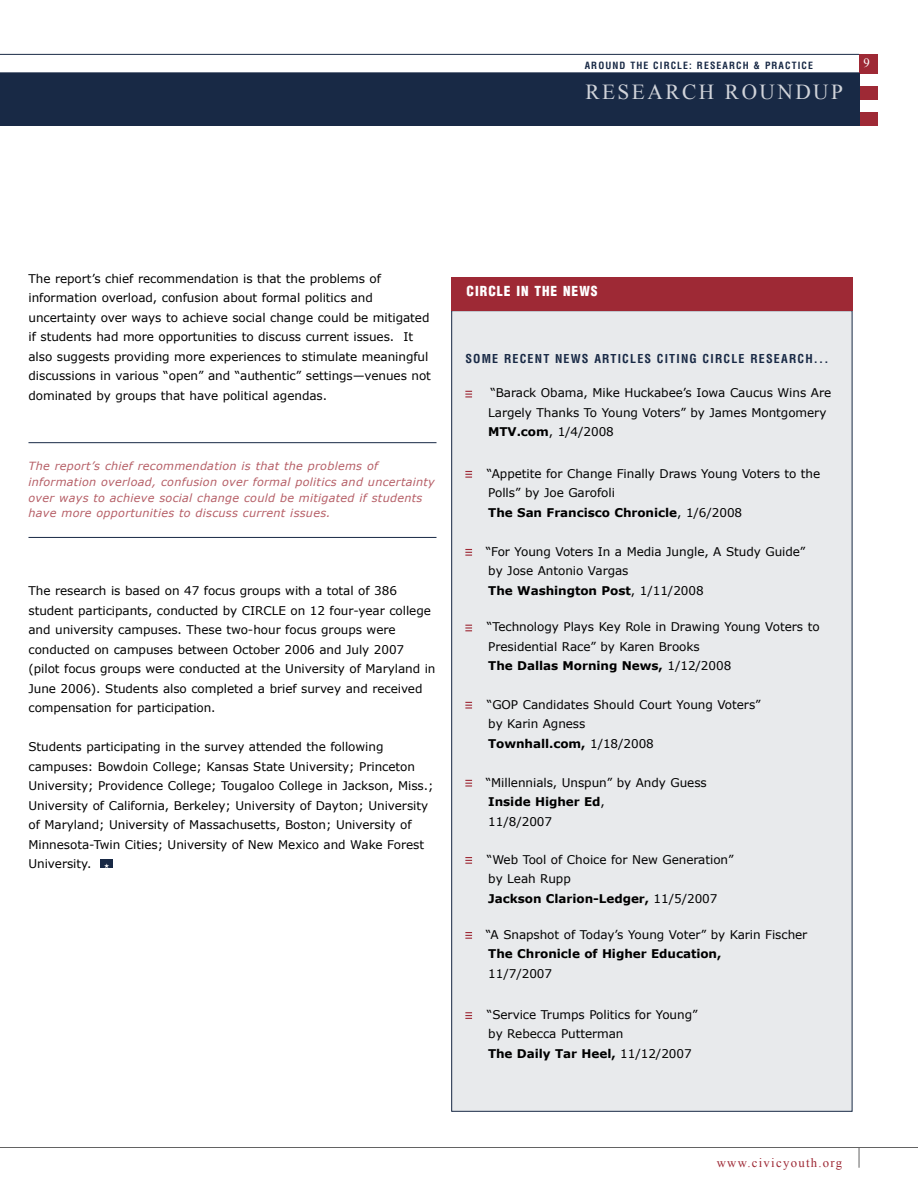
<style>
.page{position:relative;width:918px;height:1188px;background:#fff}
.page>*{position:absolute;margin:0;border:0;box-sizing:border-box;transform-origin:0 0}
.t1{font:21.3px "Times New Roman";letter-spacing:.115em;color:#d1d4da}
.t2{font:900 condensed 13.5px "Helvetica LT Std";letter-spacing:.075em;color:#fff}
.t3{font:12.75px "Times New Roman";letter-spacing:.1em;color:#9e2935}
.t4{font:12.75px "Times New Roman";color:#fff}
.t5{font:12px/19.5px "Verdana";letter-spacing:-.005em;color:#000}
.t6{font:700 condensed 12px "Helvetica LT Std";letter-spacing:.1em;color:#182945}
.t7{font:700 12px "Verdana";letter-spacing:-.005em;color:#000}
.t8{font:italic 11.25px/15.8px "Verdana";letter-spacing:.025em;color:#b65f67}
.t9{font:700 condensed 9.75px "Helvetica LT Std";letter-spacing:.115em;color:#182945}
.s1{font-weight:700}
</style>
<div class="page">
<div style="left:859px;top:113px;width:19px;height:13px;background:#9e2935"></div>
<div style="left:859px;top:86px;width:19px;height:13px;background:#9e2935"></div>
<svg style="left:859px;top:1148px;width:1px;height:20px"></svg>
<div style="left:859px;top:54px;width:19px;height:19px;background:#9e2935"></div>
<hr style="left:0;top:1147px;width:918px;height:1px;background:#636363">
<hr style="left:0;top:72px;width:859px;height:1px;background:#182945">
<hr style="left:0;top:54px;width:859px;height:1px;background:#182945">
<div style="left:0;top:73px;width:859px;height:53px;background:#182945"></div>
<hr style="left:28px;top:442px;width:408px;height:1px;background:#182945">
<hr style="left:28px;top:537px;width:408px;height:1px;background:#182945">
<div style="left:101px;top:860px;width:12px;height:8px;background:#182945"></div>
<div style="left:452px;top:311px;width:400px;height:800px;background:#e8eaec"></div>
<svg style="left:465px;top:391px;width:7px;height:6px"></svg>
<svg style="left:465px;top:471px;width:7px;height:7px"></svg>
<svg style="left:465px;top:549px;width:7px;height:7px"></svg>
<svg style="left:465px;top:625px;width:7px;height:6px"></svg>
<svg style="left:465px;top:702px;width:7px;height:7px"></svg>
<svg style="left:465px;top:780px;width:7px;height:7px"></svg>
<svg style="left:465px;top:857px;width:7px;height:7px"></svg>
<svg style="left:465px;top:932px;width:7px;height:7px"></svg>
<svg style="left:465px;top:1012px;width:7px;height:7px"></svg>
<div style="left:451px;top:277px;width:402px;height:33px;background:#9e2935"></div>
<p class="t9" style="left:585px;top:59px;width:230px">AROUND THE CIRCLE: RESEARCH &amp; PRACTICE</p>
<h1 class="t1" style="left:585px;top:77px;width:259px">RESEARCH ROUNDUP</h1>
<p class="t4" style="left:863px;top:55px;width:8px">9</p>
<p class="t5" style="left:28px;top:268px;width:404px">The report’s chief recommendation is that the problems of information overload, confusion about formal politics and uncertainty over ways to achieve social change could be mitigated if students had more opportunities to discuss current issues. It also suggests providing more experiences to stimulate meaningful discussions in various “open” and “authentic” settings—venues not dominated by groups that have political agendas.</p>
<p class="t8" style="left:28px;top:458px;width:408px">The report’s chief recommendation is that the problems of information overload, confusion over formal politics and uncertainty over ways to achieve social change could be mitigated if students have more opportunities to discuss current issues.</p>
<p class="t5" style="left:28px;top:581px;width:409px">The research is based on 47 focus groups with a total of 386 student participants, conducted by CIRCLE on 12 four-year college and university campuses. These two-hour focus groups were conducted on campuses between October 2006 and July 2007 (pilot focus groups were conducted at the University of Maryland in June 2006). Students also completed a brief survey and received compensation for participation.</p>
<p class="t5" style="left:28px;top:737px;width:406px">Students participating in the survey attended the following campuses: Bowdoin College; Kansas State University; Princeton University; Providence College; Tougaloo College in Jackson, Miss.; University of California, Berkeley; University of Dayton; University of Maryland; University of Massachusetts, Boston; University of Minnesota-Twin Cities; University of New Mexico and Wake Forest University.</p>
<p class="t2" style="left:467px;top:283px;width:133px">CIRCLE IN THE NEWS</p>
<p class="t6" style="left:465px;top:351px;width:364px">SOME RECENT NEWS ARTICLES CITING CIRCLE RESEARCH...</p>
<p class="t5" style="left:488px;top:383px;width:345px">“Barack Obama, Mike Huckabee’s Iowa Caucus Wins Are<br>Largely Thanks To Young Voters” by James Montgomery<br><span class="s1">MTV.com</span>, 1/4/2008</p>
<p class="t5" style="left:487px;top:463px;width:335px">“Appetite for Change Finally Draws Young Voters to the<br>Polls” by Joe Garofoli<br><span class="s1">The San Francisco Chronicle</span>, 1/6/2008</p>
<p class="t5" style="left:486px;top:541px;width:321px">“For Young Voters In a Media Jungle, A Study Guide” by Jose Antonio Vargas<br><span class="s1">The Washington Post</span>, 1/11/2008</p>
<p class="t5" style="left:487px;top:617px;width:334px">“Technology Plays Key Role in Drawing Young Voters to<br>Presidential Race” by Karen Brooks<br><span class="s1">The Dallas Morning News,</span> 1/12/2008</p>
<p class="t5" style="left:487px;top:694px;width:275px">“GOP Candidates Should Court Young Voters” by Karin Agness<br><span class="s1">Townhall.com,</span> 1/18/2008</p>
<p class="t5" style="left:486px;top:772px;width:223px">“Millennials, Unspun” by Andy Guess<br><span class="s1">Inside Higher Ed</span>,<br>11/8/2007</p>
<p class="t5" style="left:487px;top:849px;width:248px">“Web Tool of Choice for New Generation” by Leah Rupp<br><span class="s1">Jackson Clarion-Ledger,</span> 11/5/2007</p>
<p class="t5" style="left:486px;top:924px;width:323px">“A Snapshot of Today’s Young Voter” by Karin Fischer</p>
<p class="t7" style="left:488px;top:946px;width:235px">The Chronicle of Higher Education,</p>
<p class="t5" style="left:488px;top:963px;width:65px">11/7/2007</p>
<p class="t5" style="left:487px;top:1004px;width:212px">“Service Trumps Politics for Young” by Rebecca Putterman<br><span class="s1">The Daily Tar Heel,</span> 11/12/2007</p>
<p class="t3" style="left:717px;top:1154px;width:127px">www.civicyouth.org</p>
</div>
